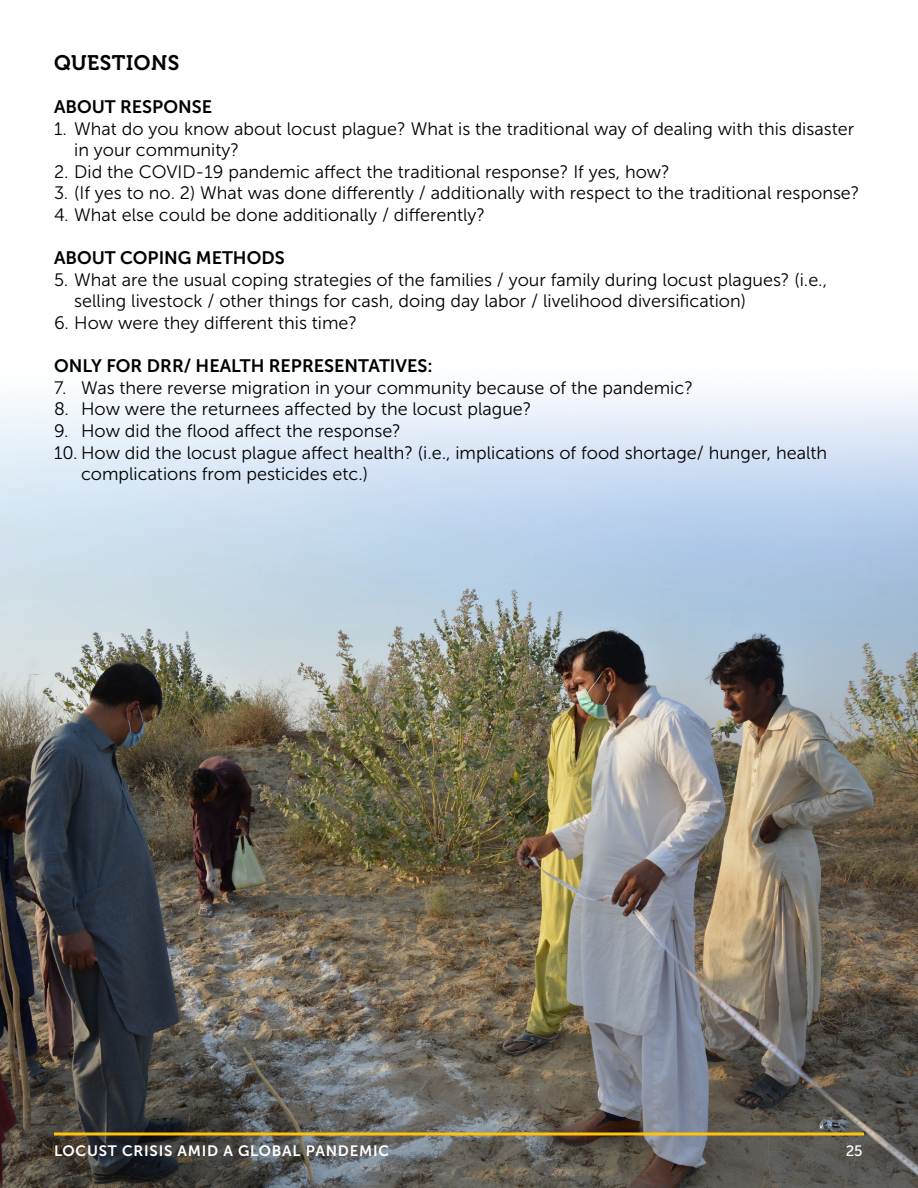
<style>
.page{position:relative;width:918px;height:1188px;background:#fff}
.page>*{position:absolute;margin:0;border:0;box-sizing:border-box;transform-origin:0 0}
.t1{font:21px "Museo 700";letter-spacing:.025em;color:#000}
.t2{font:18px/21.6px "Museo Sans 300";color:#000}
.t3{font:18px "Museo Sans 700";color:#000}
.t4{font:15px "Museo Sans 700";letter-spacing:.05em;color:#fff}
.t5{font:15px "Museo Sans 500";color:#fff}
</style>
<div class="page">
<img style="left:0;top:392px;width:918px;height:796px">
<svg style="left:54px;top:1132px;width:810px;height:4px"></svg>
<p class="t1" style="left:54px;top:51px;width:127px">QUESTIONS</p>
<p class="t3" style="left:54px;top:97px;width:160px">ABOUT RESPONSE</p>
<p class="t2" style="left:74px;top:118px;width:781px;text-indent:-20px">1. What do you know about locust plague? What is the traditional way of dealing with this disaster in your community?</p>
<p class="t2" style="left:54px;top:161px;width:617px">2. Did the COVID-19 pandemic affect the traditional response? If yes, how?</p>
<p class="t2" style="left:54px;top:182px;width:807px">3. (If yes to no. 2) What was done differently / additionally with respect to the traditional response?</p>
<p class="t2" style="left:54px;top:204px;width:433px">4. What else could be done additionally / differently?</p>
<p class="t3" style="left:54px;top:248px;width:232px">ABOUT COPING METHODS</p>
<p class="t2" style="left:74px;top:269px;width:754px;text-indent:-20px">5. What are the usual coping strategies of the families / your family during locust plagues? (i.e., selling livestock / other things for cash, doing day labor / livelihood diversification)</p>
<p class="t2" style="left:54px;top:312px;width:305px">6. How were they different this time?</p>
<p class="t3" style="left:54px;top:356px;width:380px">ONLY FOR DRR/ HEALTH REPRESENTATIVES:</p>
<p class="t2" style="left:54px;top:377px;width:641px">7. Was there reverse migration in your community because of the pandemic?</p>
<p class="t2" style="left:54px;top:398px;width:479px">8. How were the returnees affected by the locust plague?</p>
<p class="t2" style="left:54px;top:420px;width:348px">9. How did the flood affect the response?</p>
<p class="t2" style="left:81px;top:442px;width:748px;text-indent:-27px">10. How did the locust plague affect health? (i.e., implications of food shortage/ hunger, health complications from pesticides etc.)</p>
<p class="t4" style="left:54px;top:1142px;width:337px">LOCUST CRISIS AMID A GLOBAL PANDEMIC</p>
<p class="t5" style="left:846px;top:1142px;width:19px">25</p>
</div>
